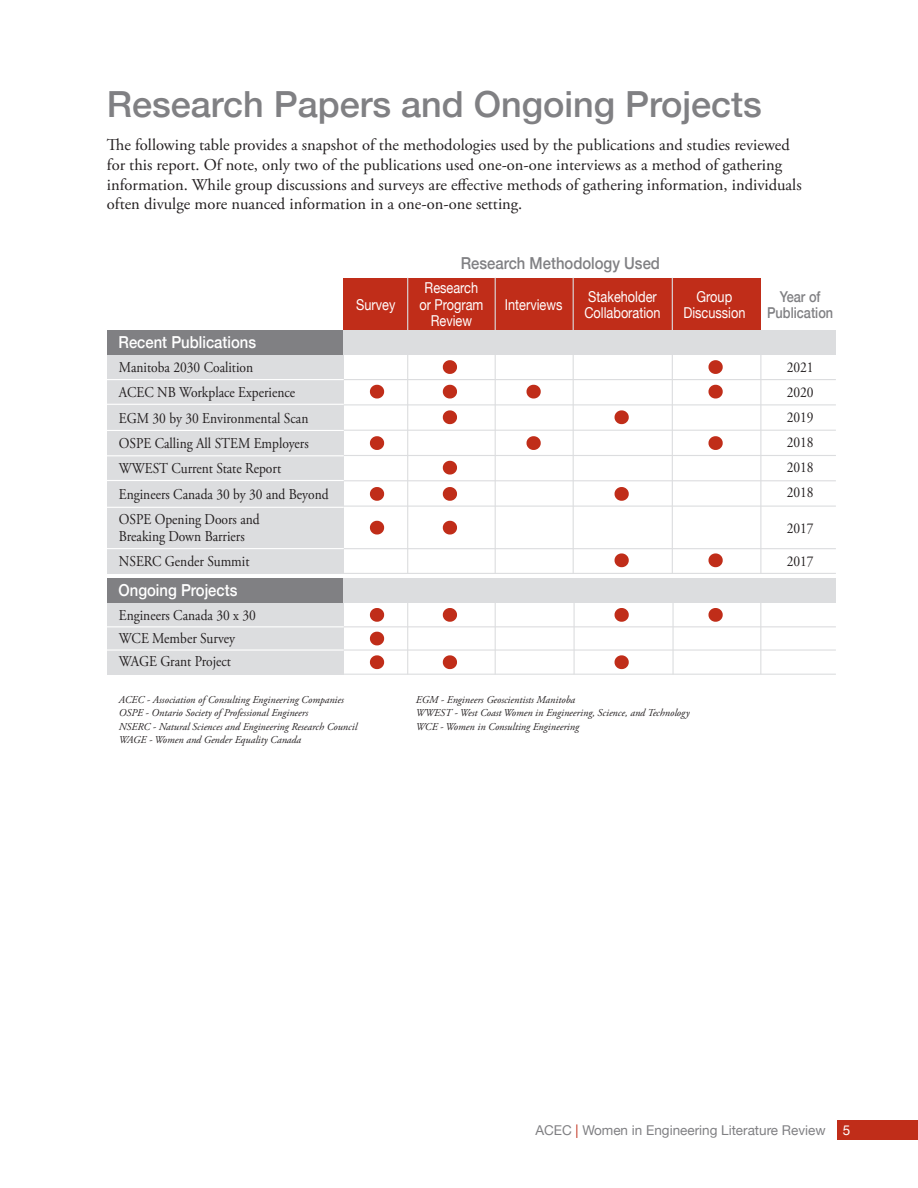
<style>
.page{position:relative;width:918px;height:1188px;background:#fff}
.page>*{position:absolute;margin:0;border:0;box-sizing:border-box;transform-origin:0 0}
.t1{font:500 36px "Helvetica Neue";color:#808083}
.t2{font:16.5px/19.8px "Adobe Garamond Pro";color:#231f20}
.t3{font:500 16.5px "Helvetica Neue";color:#fff;scale:.9 1}
.t4{font:500 16.5px "Helvetica Neue";color:#808083;scale:.9 1}
.t5{font:15px/25.3px "Adobe Garamond Pro";color:#231f20;scale:.9 1}
.t6{font:15px/16.5px "Helvetica Neue";color:#fff;text-align:center;scale:.85 1}
.t7{font:500 15px/16.5px "Helvetica Neue";color:#808083;text-align:center;scale:.85 1}
.t8{font:13.5px "Helvetica Neue";color:#808083}
.t9{font:13.5px "Helvetica Neue";color:#fff}
.t10{font:italic 10.5px "Adobe Garamond Pro";color:#231f20}
.s1{color:#c02d19}
</style>
<div class="page">
<div style="left:837px;top:1120px;width:81px;height:20px;background:#c02d19"></div>
<div style="left:108px;top:352px;width:236px;height:222px;background:#dcdddf"></div>
<div style="left:108px;top:331px;width:236px;height:24px;background:#808083"></div>
<hr style="left:344px;top:379px;width:492px;height:1px;background:#dcdddf">
<hr style="left:344px;top:506px;width:492px;height:1px;background:#dcdddf">
<hr style="left:344px;top:404px;width:492px;height:1px;background:#dcdddf">
<hr style="left:344px;top:548px;width:492px;height:1px;background:#dcdddf">
<hr style="left:344px;top:430px;width:492px;height:1px;background:#dcdddf">
<hr style="left:344px;top:573px;width:492px;height:1px;background:#dcdddf">
<hr style="left:344px;top:455px;width:492px;height:1px;background:#dcdddf">
<hr style="left:344px;top:480px;width:492px;height:1px;background:#dcdddf">
<div style="left:344px;top:278px;width:417px;height:54px;background:#c02d19"></div>
<hr style="left:107px;top:379px;width:237px;height:1px;background:#fff">
<hr style="left:107px;top:507px;width:237px;height:1px;background:#fff">
<hr style="left:107px;top:404px;width:237px;height:1px;background:#fff">
<hr style="left:107px;top:548px;width:237px;height:1px;background:#fff">
<hr style="left:107px;top:430px;width:237px;height:1px;background:#fff">
<hr style="left:107px;top:455px;width:237px;height:1px;background:#fff">
<hr style="left:107px;top:480px;width:237px;height:1px;background:#fff">
<hr style="left:407px;top:278px;width:1px;height:296px;background:#dcdddf">
<hr style="left:495px;top:278px;width:1px;height:296px;background:#dcdddf">
<hr style="left:573px;top:278px;width:1px;height:296px;background:#dcdddf">
<hr style="left:672px;top:278px;width:1px;height:296px;background:#dcdddf">
<hr style="left:760px;top:350px;width:1px;height:224px;background:#dcdddf">
<div style="left:344px;top:331px;width:492px;height:24px;background:#dcdddf"></div>
<div style="left:108px;top:603px;width:236px;height:72px;background:#dcdddf"></div>
<div style="left:108px;top:578px;width:236px;height:25px;background:#808083"></div>
<hr style="left:344px;top:626px;width:492px;height:1px;background:#dcdddf">
<hr style="left:344px;top:649px;width:492px;height:2px;background:#dcdddf">
<hr style="left:344px;top:674px;width:492px;height:1px;background:#dcdddf">
<hr style="left:107px;top:626px;width:237px;height:1px;background:#fff">
<hr style="left:107px;top:649px;width:237px;height:2px;background:#fff">
<hr style="left:407px;top:597px;width:1px;height:77px;background:#dcdddf">
<hr style="left:495px;top:597px;width:1px;height:77px;background:#dcdddf">
<hr style="left:574px;top:597px;width:1px;height:77px;background:#dcdddf">
<hr style="left:672px;top:597px;width:2px;height:77px;background:#dcdddf">
<hr style="left:760px;top:597px;width:1px;height:77px;background:#dcdddf">
<div style="left:344px;top:578px;width:492px;height:25px;background:#dcdddf"></div>
<svg style="left:443px;top:461px;width:14px;height:14px"></svg>
<svg style="left:370px;top:487px;width:14px;height:14px"></svg>
<svg style="left:443px;top:487px;width:14px;height:14px"></svg>
<svg style="left:615px;top:487px;width:14px;height:14px"></svg>
<svg style="left:370px;top:632px;width:14px;height:13px"></svg>
<svg style="left:370px;top:655px;width:14px;height:14px"></svg>
<svg style="left:443px;top:608px;width:14px;height:14px"></svg>
<svg style="left:708px;top:608px;width:15px;height:14px"></svg>
<svg style="left:370px;top:608px;width:14px;height:14px"></svg>
<svg style="left:443px;top:655px;width:14px;height:14px"></svg>
<svg style="left:615px;top:608px;width:14px;height:14px"></svg>
<svg style="left:615px;top:655px;width:14px;height:14px"></svg>
<svg style="left:443px;top:360px;width:14px;height:14px"></svg>
<svg style="left:708px;top:360px;width:15px;height:14px"></svg>
<svg style="left:527px;top:385px;width:14px;height:14px"></svg>
<svg style="left:370px;top:385px;width:14px;height:14px"></svg>
<svg style="left:443px;top:385px;width:14px;height:14px"></svg>
<svg style="left:708px;top:385px;width:15px;height:14px"></svg>
<svg style="left:527px;top:436px;width:14px;height:14px"></svg>
<svg style="left:370px;top:436px;width:14px;height:14px"></svg>
<svg style="left:708px;top:436px;width:15px;height:14px"></svg>
<svg style="left:443px;top:521px;width:14px;height:14px"></svg>
<svg style="left:370px;top:521px;width:14px;height:14px"></svg>
<svg style="left:615px;top:553px;width:14px;height:14px"></svg>
<svg style="left:708px;top:553px;width:15px;height:14px"></svg>
<svg style="left:443px;top:410px;width:14px;height:14px"></svg>
<svg style="left:615px;top:410px;width:14px;height:14px"></svg>
<h1 class="t1" style="left:107px;top:75px;width:657px">Research Papers and Ongoing Projects</h1>
<p class="t2" style="left:107px;top:135px;width:696px">The following table provides a snapshot of the methodologies used by the publications and studies reviewed for this report. Of note, only two of the publications used one-on-one interviews as a method of gathering information. While group discussions and surveys are effective methods of gathering information, individuals often divulge more nuanced information in a one-on-one setting.</p>
<p class="t3" style="left:119px;top:329px;width:154px">Recent Publications</p>
<p class="t5" style="left:119px;top:355px;width:235px">Manitoba 2030 Coalition<br>ACEC NB Workplace Experience<br>EGM 30 by 30 Environmental Scan<br>OSPE Calling All STEM Employers<br>WWEST Current State Report<br>Engineers Canada 30 by 30 and Beyond<br>OSPE Opening Doors and</p>
<p class="t5" style="left:119px;top:524px;width:147px">Breaking Down Barriers<br>NSERC Gender Summit</p>
<p class="t3" style="left:119px;top:577px;width:134px">Ongoing Projects</p>
<p class="t5" style="left:119px;top:604px;width:154px;line-height:22.8px">Engineers Canada 30 x 30<br>WCE Member Survey<br>WAGE Grant Project</p>
<p class="t6" style="left:356px;top:297px;width:48px">Survey</p>
<p class="t4" style="left:461px;top:250px;width:223px">Research Methodology Used</p>
<p class="t6" style="left:419px;top:281px;width:77px">Research or Program<br>Review</p>
<p class="t6" style="left:505px;top:297px;width:69px">Interviews</p>
<p class="t6" style="left:584px;top:289px;width:91px;text-align:left">Stakeholder<br>Collaboration</p>
<p class="t6" style="left:683px;top:289px;width:75px">Group<br>Discussion</p>
<p class="t7" style="left:767px;top:287px;width:79px">Year of<br>Publication</p>
<p class="t5" style="left:787px;top:355px;width:31px;text-align:justify">2021<br>2020<br>2019<br>2018<br>2018<br>2018</p>
<p class="t5" style="left:787px;top:516px;width:31px">2017</p>
<p class="t5" style="left:787px;top:549px;width:31px">2017</p>
<p class="t10" style="left:119px;top:693px;width:227px">ACEC - Association of Consulting Engineering Companies</p>
<p class="t10" style="left:416px;top:693px;width:161px">EGM - Engineers Geoscientists Manitoba</p>
<p class="t10" style="left:119px;top:707px;width:191px">OSPE - Ontario Society of Professional Engineers</p>
<p class="t10" style="left:416px;top:707px;width:275px">WWEST - West Coast Women in Engineering, Science, and Technology</p>
<p class="t10" style="left:119px;top:720px;width:240px">NSERC - Natural Sciences and Engineering Research Council</p>
<p class="t10" style="left:416px;top:720px;width:165px">WCE - Women in Consulting Engineering</p>
<p class="t10" style="left:119px;top:734px;width:184px">WAGE - Women and Gender Equality Canada</p>
<p class="t8" style="left:535px;top:1120px;width:292px">ACEC <span class="s1">|</span> Women in Engineering Literature Review</p>
<p class="t9" style="left:843px;top:1120px;width:9px">5</p>
</div>
